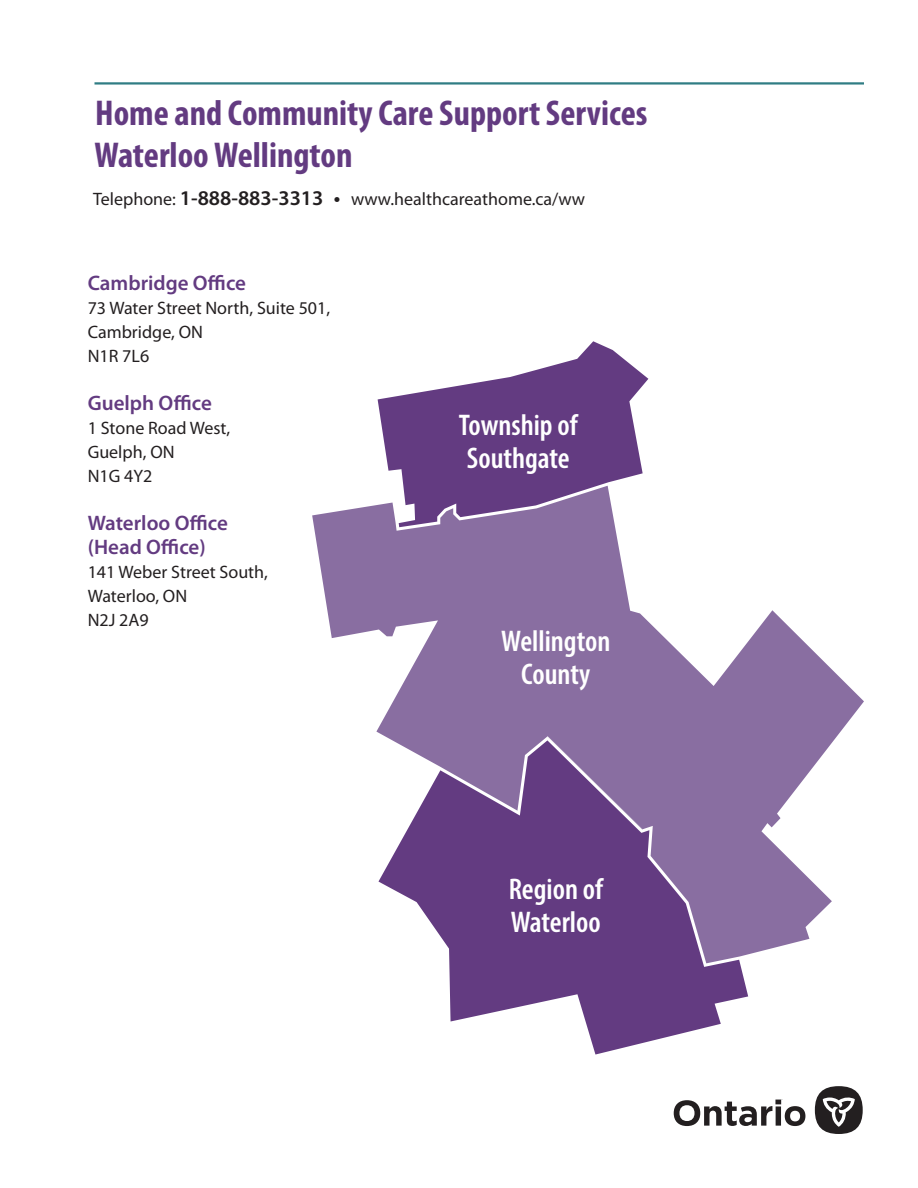
<style>
.page{position:relative;width:918px;height:1188px;background:#fff}
.page>*{position:absolute;margin:0;border:0;box-sizing:border-box;transform-origin:0 0}
.HCC_Hed{font:700 condensed 36px/42px "Myriad Pro";color:#633b81}
.t1{font:600 condensed 30px/33px "Myriad Pro";color:#fff;text-align:center}
.Sidebar_body{font:600 21px/24px "Myriad Pro";color:#633b81}
.Sidebar_body-2{font:18px/24px "Myriad Pro";color:#231f20}
.s1{font-weight:600;font-size:21px}
</style>
<div class="page">
<hr style="left:94px;top:82px;width:770px;height:3px;background:#307d84">
<svg style="left:674px;top:1100px;width:131px;height:26px"></svg>
<div style="left:815px;top:1086px;width:48px;height:48px;background:#231f20;border-radius:50%"></div>
<svg style="left:823px;top:1097px;width:32px;height:30px"></svg>
<svg style="left:449px;top:963px;width:299px;height:92px;fill:#633b81"></svg>
<svg style="left:312px;top:505px;width:552px;height:458px;fill:#896ea1"></svg>
<svg style="left:548px;top:736px;width:94px;height:93px;background:#7d5d96"></svg>
<svg style="left:706px;top:956px;width:34px;height:7px"></svg>
<svg style="left:378px;top:341px;width:270px;height:186px;fill:#633b81"></svg>
<p class="HCC_Hed" style="left:94px;top:91px;width:555px">Home and Community Care Support Services<br>Waterloo Wellington</p>
<p class="Sidebar_body-2" style="left:93px;top:187px;width:493px">Telephone: <span class="s1">1-888-883-3313 •</span> www.healthcareathome.ca/ww</p>
<p class="Sidebar_body" style="left:88px;top:270px;width:160px">Cambridge Office</p>
<p class="Sidebar_body-2" style="left:88px;top:295px;width:244px">73 Water Street North, Suite 501,<br>Cambridge, ON<br>N1R 7L6</p>
<p class="Sidebar_body" style="left:88px;top:390px;width:126px">Guelph Office</p>
<p class="Sidebar_body-2" style="left:88px;top:415px;width:144px">1 Stone Road West,</p>
<p class="Sidebar_body-2" style="left:88px;top:439px;width:88px">Guelph, ON</p>
<p class="Sidebar_body-2" style="left:88px;top:463px;width:66px">N1G 4Y2</p>
<p class="Sidebar_body" style="left:88px;top:510px;width:142px">Waterloo Office (Head Office)</p>
<p class="Sidebar_body-2" style="left:88px;top:559px;width:182px">141 Weber Street South,<br>Waterloo, ON<br>N2J 2A9</p>
<p class="t1" style="left:459px;top:408px;width:120px">Township of</p>
<p class="t1" style="left:467px;top:441px;width:104px">Southgate</p>
<p class="t1" style="left:501px;top:624px;width:111px">Wellington<br>County</p>
<p class="t1" style="left:509px;top:872px;width:96px;text-align:left">Region of<br>Waterloo</p>
</div>
